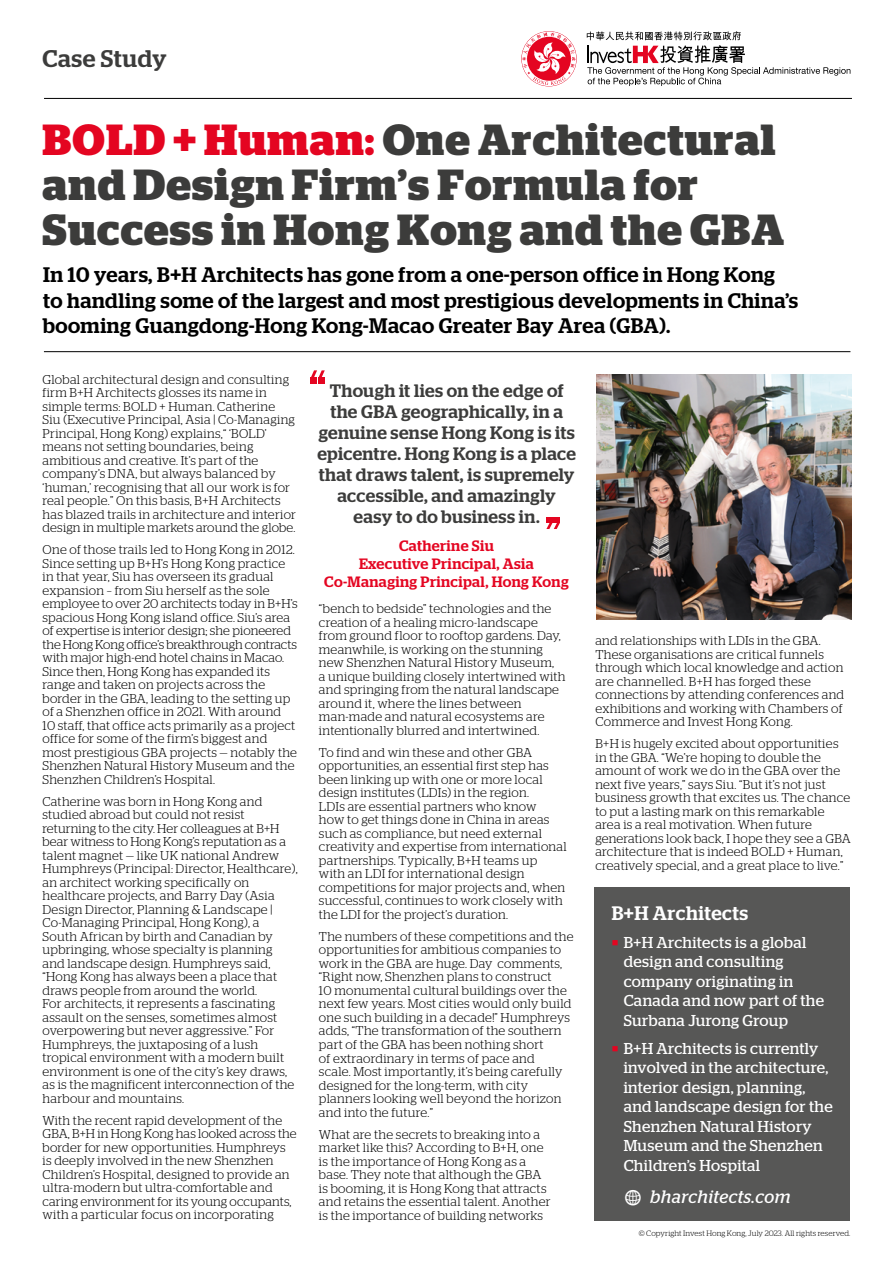
<style>
.page{position:relative;width:893px;height:1263px;background:#fff}
.page>*{position:absolute;margin:0;border:0;box-sizing:border-box;transform-origin:0 0}
.Headline{font:700 43.5px/45px "Stag";letter-spacing:.025em;color:#3c3c3b}
.t1{font:500 24px "Stag";letter-spacing:.025em;color:#3c3c3b}
.Intro{font:500 21px/25.5px "Stag";letter-spacing:.025em;color:#000}
.Fast_Facts-Company{font:500 19.5px "Stag";letter-spacing:.025em;color:#fff}
.t2{font:500 18px/21px "Stag";letter-spacing:.02em;color:#3c3c3b;text-align:center}
.Fast_Facts-URL{font:italic 18px "Stag";letter-spacing:.025em;color:#fff}
.Fast_Facts-Contents{font:15.75px/19.5px "Stag";letter-spacing:.025em;color:#fff}
.Quote-name{font:500 15px "Stag";letter-spacing:.025em;color:#e40521}
.Bodytext{font:300 12.75px/13.5px "Stag";letter-spacing:.02em;color:#000}
.t3{font:300 7.8px "Stag";letter-spacing:.015em;color:#000}
.s1{color:#e40521}
.s2{font-family:"Modern Pictograms";font-style:normal;font-size:24px}
</style>
<div class="page">
<hr style="left:44px;top:98px;width:808px;height:1px;background:#000">
<svg style="left:522px;top:32px;width:54px;height:53px"></svg>
<svg style="left:587px;top:31px;width:263px;height:55px"></svg>
<hr style="left:44px;top:351px;width:806px;height:1px;background:#000">
<div style="left:595px;top:887px;width:255px;height:333px;background:#575756"></div>
<svg style="left:546px;top:517px;width:14px;height:12px"></svg>
<svg style="left:311px;top:370px;width:14px;height:14px"></svg>
<img style="left:596px;top:375px;width:255px;height:245px">
<h2 class="t1" style="left:43px;top:45px;width:126px">Case Study</h2>
<p class="Headline" style="left:43px;top:118px;width:743px"><span class="s1">BOLD + Human:</span> One Architectural and Design Firm’s Formula for<br>Success in Hong Kong and the GBA</p>
<p class="Intro" style="left:43px;top:262px;width:756px">In 10 years, B+H Architects has gone from a one-person office in Hong Kong to handling some of the largest and most prestigious developments in China’s booming Guangdong-Hong Kong-Macao Greater Bay Area (GBA).</p>
<p class="Bodytext" style="left:43px;top:372px;width:255px">Global architectural design and consulting firm B+H Architects glosses its name in simple terms: BOLD + Human. Catherine Siu (Executive Principal, Asia | Co-Managing Principal, Hong Kong) explains,“ ‘BOLD’ means not setting boundaries, being ambitious and creative. It’s part of the company’s DNA, but always balanced by ‘human,’ recognising that all our work is for real people.” On this basis, B+H Architects has blazed trails in architecture and interior design in multiple markets around the globe.</p>
<p class="Bodytext" style="left:43px;top:543px;width:257px">One of those trails led to Hong Kong in 2012.<br>Since setting up B+H’s Hong Kong practice in that year, Siu has overseen its gradual expansion – from Siu herself as the sole employee to over 20 architects today in B+H’s spacious Hong Kong island office. Siu’s area of expertise is interior design; she pioneered the Hong Kong office’s breakthrough contracts with major high-end hotel chains in Macao.<br>Since then, Hong Kong has expanded its range and taken on projects across the border in the GBA, leading to the setting up of a Shenzhen office in 2021. With around<br>10 staff, that office acts primarily as a project office for some of the firm’s biggest and most prestigious GBA projects — notably the Shenzhen Natural History Museum and the Shenzhen Children’s Hospital.</p>
<p class="Bodytext" style="left:43px;top:794px;width:257px">Catherine was born in Hong Kong and studied abroad but could not resist returning to the city. Her colleagues at B+H bear witness to Hong Kong’s reputation as a talent magnet — like UK national Andrew Humphreys (Principal: Director, Healthcare), an architect working specifically on healthcare projects, and Barry Day (Asia Design Director, Planning &amp; Landscape | Co-Managing Principal, Hong Kong), a<br>South African by birth and Canadian by upbringing, whose specialty is planning and landscape design. Humphreys said, “Hong Kong has always been a place that draws people from around the world.<br>For architects, it represents a fascinating assault on the senses, sometimes almost overpowering but never aggressive.” For Humphreys, the juxtaposing of a lush tropical environment with a modern built environment is one of the city’s key draws, as is the magnificent interconnection of the harbour and mountains.</p>
<p class="Bodytext" style="left:43px;top:1113px;width:256px">With the recent rapid development of the GBA, B+H in Hong Kong has looked across the border for new opportunities. Humphreys is deeply involved in the new Shenzhen Children’s Hospital, designed to provide an ultra-modern but ultra-comfortable and caring environment for its young occupants, with a particular focus on incorporating</p>
<p class="t2" style="left:317px;top:380px;width:260px">Though it lies on the edge of the GBA geographically, in a genuine sense Hong Kong is its epicentre. Hong Kong is a place that draws talent, is supremely accessible, and amazingly easy to do business in.</p>
<p class="Quote-name" style="left:399px;top:537px;width:96px">Catherine Siu</p>
<p class="Quote-name" style="left:359px;top:555px;width:176px">Executive Principal, Asia</p>
<p class="Quote-name" style="left:324px;top:573px;width:246px">Co-Managing Principal, Hong Kong</p>
<p class="Bodytext" style="left:319px;top:602px;width:248px">“bench to bedside” technologies and the creation of a healing micro-landscape from ground floor to rooftop gardens. Day, meanwhile, is working on the stunning new Shenzhen Natural History Museum,<br>a unique building closely intertwined with and springing from the natural landscape around it, where the lines between man-made and natural ecosystems are intentionally blurred and intertwined.</p>
<p class="Bodytext" style="left:319px;top:745px;width:249px">To find and win these and other GBA opportunities, an essential first step has been linking up with one or more local design institutes (LDIs) in the region.<br>LDIs are essential partners who know<br>how to get things done in China in areas such as compliance, but need external creativity and expertise from international partnerships. Typically, B+H teams up<br>with an LDI for international design competitions for major projects and, when successful, continues to work closely with the LDI for the project’s duration.</p>
<p class="Bodytext" style="left:319px;top:929px;width:256px">The numbers of these competitions and the opportunities for ambitious companies to work in the GBA are huge. Day comments, “Right now, Shenzhen plans to construct<br>10 monumental cultural buildings over the next few years. Most cities would only build one such building in a decade!” Humphreys adds, “The transformation of the southern part of the GBA has been nothing short<br>of extraordinary in terms of pace and<br>scale. Most importantly, it’s being carefully designed for the long-term, with city planners looking well beyond the horizon and into the future.”</p>
<p class="Bodytext" style="left:319px;top:1127px;width:233px">What are the secrets to breaking into a market like this? According to B+H, one is the importance of Hong Kong as a base. They note that although the GBA is booming, it is Hong Kong that attracts and retains the essential talent. Another is the importance of building networks</p>
<p class="Bodytext" style="left:595px;top:634px;width:250px">and relationships with LDIs in the GBA.<br>These organisations are critical funnels through which local knowledge and action are channelled. B+H has forged these connections by attending conferences and exhibitions and working with Chambers of Commerce and Invest Hong Kong.</p>
<p class="Bodytext" style="left:595px;top:737px;width:257px">B+H is hugely excited about opportunities in the GBA. “We’re hoping to double the amount of work we do in the GBA over the next five years,” says Siu. “But it’s not just business growth that excites us. The chance to put a lasting mark on this remarkable area is a real motivation. When future generations look back, I hope they see a GBA architecture that is indeed BOLD + Human, creatively special, and a great place to live.”</p>
<p class="Fast_Facts-Company" style="left:612px;top:901px;width:138px">B+H Architects</p>
<p class="Fast_Facts-Contents" style="left:624px;top:932px;width:202px;text-indent:-12px"><span class="s1">■</span> B+H Architects is a global design and consulting company originating in<br>Canada and now part of the<br>Surbana Jurong Group</p>
<p class="Fast_Facts-Contents" style="left:624px;top:1038px;width:211px;text-indent:-12px"><span class="s1">■</span> B+H Architects is currently involved in the architecture, interior design, planning, and landscape design for the<br>Shenzhen Natural History<br>Museum and the Shenzhen<br>Children’s Hospital</p>
<p class="Fast_Facts-URL" style="left:624px;top:1186px;width:168px"><span class="s2">w</span> bharchitects.com</p>
<p class="t3" style="left:639px;top:1229px;width:213px">© Copyright Invest Hong Kong, July 2023. All rights reserved.</p>
</div>
